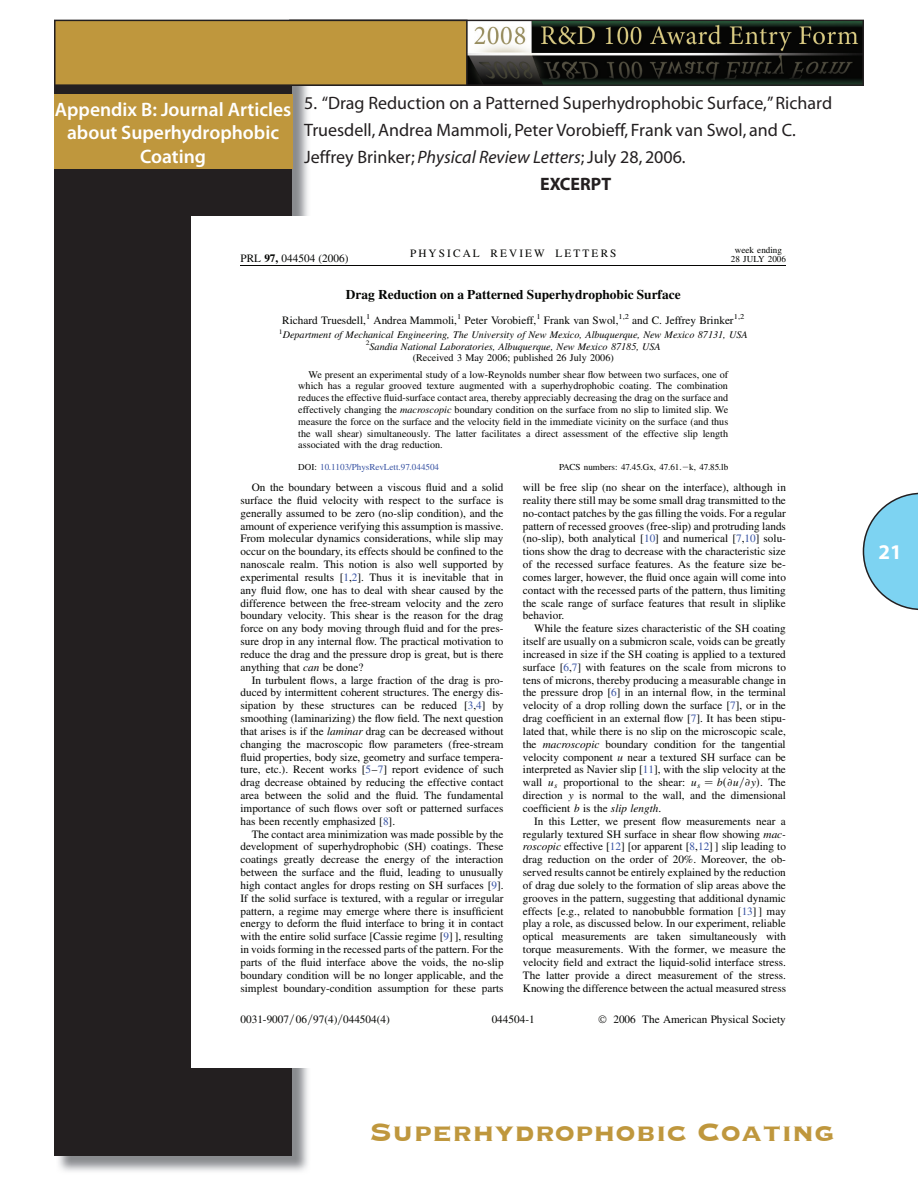
<style>
.page{position:relative;width:918px;height:1188px;background:#fff}
.page>*{position:absolute;margin:0;border:0;box-sizing:border-box;transform-origin:0 0}
.t1{font:700 33px "Copperplate";color:#bf973d}
.t2{font:700 21px "Myriad";color:#fff}
.t3{font:600 19.5px/23.4px "Myriad Pro";color:#fff;text-align:center}
.t4{font:18px "Myriad";color:#231f20}
.t5{font:700 18px "Myriad";color:#231f20}
.t6{font:700 13.35px "Times";color:#040503}
.t7{font:11.25px/12.9px "Times";color:#040503;text-align:justify}
.t8{font:11.25px "Times";letter-spacing:.19em;color:#040503}
.t9{font:11.25px "BG Maths Italic";color:#040503}
.t10{font:10.2px/11.7px "Times";color:#040503}
.t11{font:italic 10.2px/11.7px "Times";color:#040503;text-align:center}
.t12{font:9.15px/9px "Times";color:#040503;text-align:center}
.t13{font:9.15px "Times";color:#3853a3}
.s1{font-style:italic}
.s2{font-weight:700}
.s3{color:#040503}
.s4{color:#3853a3}
.s5{font-family:"BG Maths Italic"}
.s6{font-family:"Times"}
</style>
<div class="page">
<svg style="left:863px;top:493px;width:55px;height:117px"></svg>
<img style="left:56px;top:86px;width:252px;height:1086px">
<div style="left:54px;top:54px;width:238px;height:1101px;background:#231f20"></div>
<svg style="left:54px;top:20px;width:810px;height:66px;background:#776435"></svg>
<div style="left:54px;top:94px;width:238px;height:75px;background:#bf973d"></div>
<div style="left:191px;top:216px;width:662px;height:852px;background:#fff"></div>
<hr style="left:240px;top:265px;width:546px;height:1px;background:#040503">
<h3 class="t3" style="left:55px;top:99px;width:238px">Appendix B: Journal Articles about Superhydrophobic<br>Coating</h3>
<h3 class="t4" style="left:304px;top:96px;width:530px">5. “Drag Reduction on a Patterned Superhydrophobic Surface,” Richard</h3>
<h3 class="t4" style="left:304px;top:123px;width:493px">Truesdell, Andrea Mammoli, Peter Vorobieff, Frank van Swol, and C.</h3>
<h3 class="t4" style="left:304px;top:150px;width:383px">Jeffrey Brinker; <span class="s1">Physical Review Letters</span>; July 28, 2006.</h3>
<h3 class="t5" style="left:540px;top:177px;width:73px">EXCERPT</h3>
<p class="t7" style="left:240px;top:253px;width:110px">PRL <span class="s2">97,</span> 044504 (2006)</p>
<p class="t8" style="left:410px;top:249px;width:208px">PHYSICAL REVIEW LETTERS</p>
<p class="t12" style="left:731px;top:246px;width:57px">week ending<br>28 JULY 2006</p>
<p class="t6" style="left:346px;top:289px;width:336px">Drag Reduction on a Patterned Superhydrophobic Surface</p>
<p class="t7" style="left:282px;top:315px;width:464px">Richard Truesdell,<sup>1</sup> Andrea Mammoli,<sup>1</sup> Peter Vorobieff,<sup>1</sup> Frank van Swol,<sup>1,2</sup> and C. Jeffrey Brinker<sup>1,2</sup></p>
<p class="t11" style="left:279px;top:330px;width:470px"><sup>1</sup>Department of Mechanical Engineering, The University of New Mexico, Albuquerque, New Mexico 87131, USA<br><sup>2</sup>Sandia National Laboratories, Albuquerque, New Mexico 87185, USA</p>
<p class="t10" style="left:309px;top:350px;width:421px;line-height:17.1px;text-indent:104px">(Received 3 May 2006; published 26 July 2006)<br>We present an experimental study of a low-Reynolds number shear flow between two surfaces, one of</p>
<p class="t10" style="left:298px;top:381px;width:432px;text-align:justify">which has a regular grooved texture augmented with a superhydrophobic coating. The combination reduces the effective fluid-surface contact area, thereby appreciably decreasing the drag on the surface and effectively changing the <span class="s1">macroscopic</span> boundary condition on the surface from no slip to limited slip. We measure the force on the surface and the velocity field in the immediate vicinity on the surface (and thus the wall shear) simultaneously. The latter facilitates a direct assessment of the effective slip length associated with the drag reduction.</p>
<p class="t13" style="left:298px;top:463px;width:142px"><span class="s3">DOI:</span> 10.1103/PhysRevLett.97.044504</p>
<p class="t12" style="left:559px;top:463px;width:171px">PACS numbers: 47.45.Gx, 47.61. k, 47.85.lb</p>
<p class="t7" style="left:240px;top:482px;width:265px;text-indent:11px">On the boundary between a viscous fluid and a solid surface the fluid velocity with respect to the surface is generally assumed to be zero (no-slip condition), and the amount of experience verifying this assumption is massive.<br>From molecular dynamics considerations, while slip may occur on the boundary, its effects should be confined to the nanoscale realm. This notion is also well supported by experimental results [<span class="s4">1</span>,<span class="s4">2</span>]. Thus it is inevitable that in any fluid flow, one has to deal with shear caused by the difference between the free-stream velocity and the zero boundary velocity. This shear is the reason for the drag force on any body moving through fluid and for the pres&shy;sure drop in any internal flow. The practical motivation to reduce the drag and the pressure drop is great, but is there anything that <span class="s1">can</span> be done?</p>
<p class="t7" style="left:240px;top:674px;width:265px;text-indent:11px">In turbulent flows, a large fraction of the drag is pro&shy;duced by intermittent coherent structures. The energy dis&shy;sipation by these structures can be reduced [<span class="s4">3</span>,<span class="s4">4</span>] by smoothing (laminarizing) the flow field. The next question that arises is if the <span class="s1">laminar</span> drag can be decreased without changing the macroscopic flow parameters (free-stream fluid properties, body size, geometry and surface tempera&shy;ture, etc.). Recent works [<span class="s4">5</span>–<span class="s4">7</span>] report evidence of such drag decrease obtained by reducing the effective contact area between the solid and the fluid. The fundamental importance of such flows over soft or patterned surfaces has been recently emphasized [<span class="s4">8</span>].</p>
<p class="t7" style="left:240px;top:828px;width:265px;text-indent:11px">The contact area minimization was made possible by the development of superhydrophobic (SH) coatings. These coatings greatly decrease the energy of the interaction between the surface and the fluid, leading to unusually high contact angles for drops resting on SH surfaces [<span class="s4">9</span>].<br>If the solid surface is textured, with a regular or irregular pattern, a regime may emerge where there is insufficient energy to deform the fluid interface to bring it in contact with the entire solid surface [Cassie regime [<span class="s4">9</span>] ], resulting in voids forming in the recessed parts of the pattern. For the parts of the fluid interface above the voids, the no-slip boundary condition will be no longer applicable, and the simplest boundary-condition assumption for these parts</p>
<p class="t7" style="left:523px;top:482px;width:265px">will be free slip (no shear on the interface), although in reality there still may be some small drag transmitted to the no-contact patches by the gas filling the voids. For a regular pattern of recessed grooves (free-slip) and protruding lands (no-slip), both analytical [<span class="s4">10</span>] and numerical [<span class="s4">7</span>,<span class="s4">10</span>] solu&shy;tions show the drag to decrease with the characteristic size of the recessed surface features. As the feature size be&shy;comes larger, however, the fluid once again will come into contact with the recessed parts of the pattern, thus limiting the scale range of surface features that result in sliplike behavior.</p>
<p class="t7" style="left:523px;top:623px;width:265px;text-indent:11px">While the feature sizes characteristic of the SH coating itself are usually on a submicron scale, voids can be greatly increased in size if the SH coating is applied to a textured surface [<span class="s4">6</span>,<span class="s4">7</span>] with features on the scale from microns to tens of microns, thereby producing a measurable change in the pressure drop [<span class="s4">6</span>] in an internal flow, in the terminal velocity of a drop rolling down the surface [<span class="s4">7</span>], or in the drag coefficient in an external flow [<span class="s4">7</span>]. It has been stipu&shy;lated that, while there is no slip on the microscopic scale, the <span class="s1">macroscopic</span> boundary condition for the tangential velocity component <span class="s5">u</span> near a textured SH surface can be interpreted as Navier slip [<span class="s4">11</span>], with the slip velocity at the wall <span class="s5">u</span><sub>s</sub> proportional to the shear: <span class="s5">u</span><sub>s</sub></p>
<p class="t9" style="left:717px;top:776px;width:71px">b @u=@y <span class="s6">. The</span></p>
<p class="t7" style="left:523px;top:790px;width:264px">direction <span class="s5">y</span> is normal to the wall, and the dimensional coefficient <span class="s5">b</span> is the <span class="s1">slip length</span>.</p>
<p class="t7" style="left:523px;top:816px;width:265px;text-indent:11px">In this Letter, we present flow measurements near a regularly textured SH surface in shear flow showing <span class="s1">mac&shy;roscopic</span> effective [<span class="s4">12</span>] [or apparent [<span class="s4">8</span>,<span class="s4">12</span>] ] slip leading to drag reduction on the order of 20%. Moreover, the ob&shy;served results cannot be entirely explained by the reduction of drag due solely to the formation of slip areas above the grooves in the pattern, suggesting that additional dynamic effects [e.g., related to nanobubble formation [<span class="s4">13</span>] ] may play a role, as discussed below. In our experiment, reliable optical measurements are taken simultaneously with torque measurements. With the former, we measure the velocity field and extract the liquid-solid interface stress.<br>The latter provide a direct measurement of the stress.<br>Knowing the difference between the actual measured stress</p>
<p class="t7" style="left:240px;top:1014px;width:151px">0031-9007<span class="s5">=</span>06<span class="s5">=</span>97(4)<span class="s5">=</span>044504(4)</p>
<p class="t7" style="left:492px;top:1014px;width:45px">044504-1</p>
<p class="t7" style="left:613px;top:1014px;width:174px">2006 The American Physical Society</p>
<h1 class="t1" style="left:370px;top:1115px;width:466px">Superhydrophobic Coating</h1>
<h2 class="t2" style="left:879px;top:544px;width:25px">21</h2>
</div>
